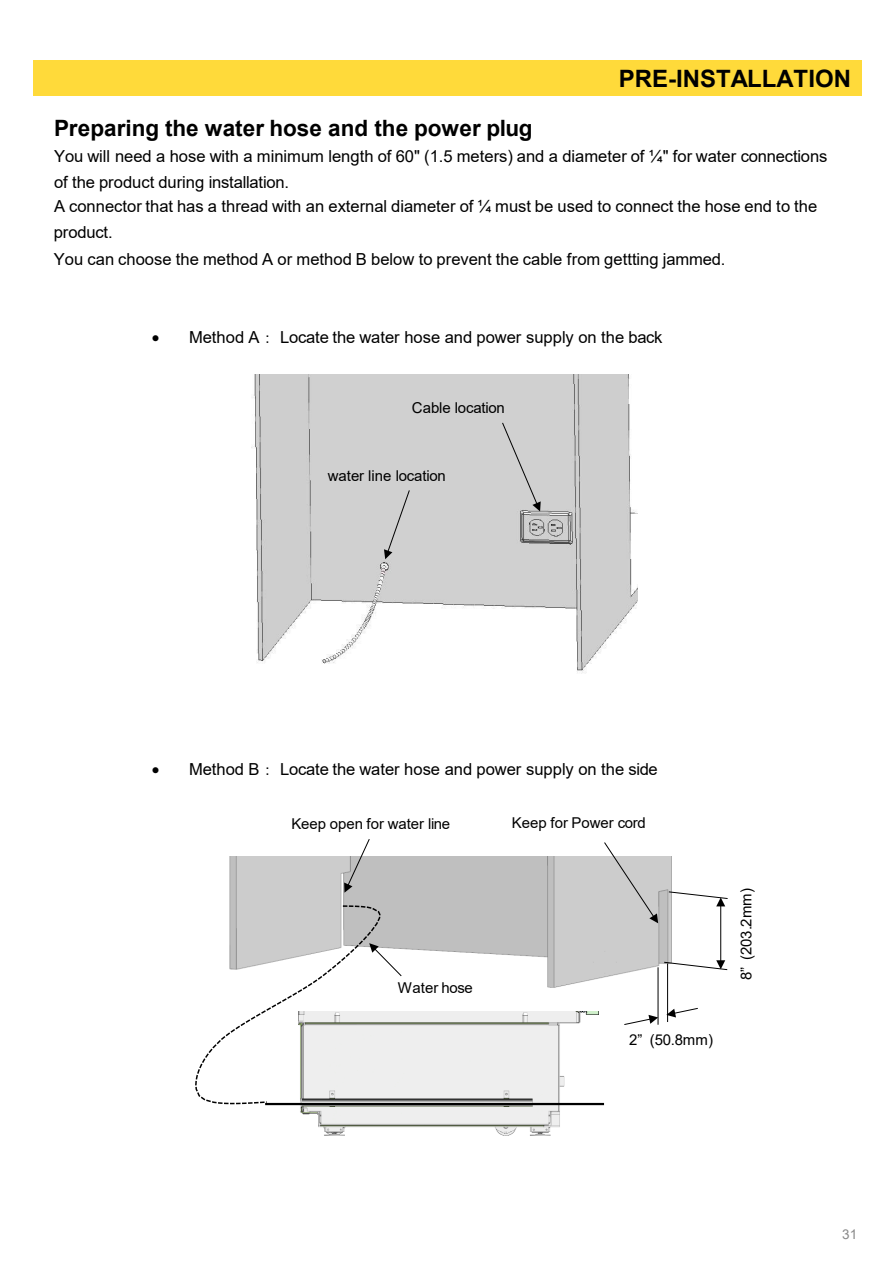
<style>
.page{position:relative;width:895px;height:1264px;background:#fff}
.page>*{position:absolute;margin:0;border:0;box-sizing:border-box;transform-origin:0 0}
.t1{font:700 24px "Arial";color:#000}
.t2{font:700 22.5px "Arial";color:#000}
.t3{font:16.65px "Arial";letter-spacing:-.005em;color:#000}
.t4{font:16.5px/26.5px "Arial";color:#000}
.t5{font:15px "Arial";letter-spacing:-.005em;color:#000}
.t6{font:13.5px "Arial";color:#898989}
</style>
<div class="page">
<div style="left:33px;top:60px;width:828px;height:35px;background:#ffda3a"></div>
<img style="left:229px;top:857px;width:442px;height:131px">
<svg style="left:344px;top:839px;width:26px;height:54px"></svg>
<img style="left:298px;top:1011px;width:300px;height:125px">
<hr style="left:265px;top:1103px;width:338px;height:2px;background:#000">
<svg style="left:195px;top:904px;width:207px;height:201px"></svg>
<hr style="left:667px;top:963px;width:1px;height:59px;background:#000">
<hr style="left:657px;top:967px;width:1px;height:58px;background:#000">
<svg style="left:624px;top:1015px;width:34px;height:10px"></svg>
<svg style="left:603px;top:842px;width:54px;height:81px"></svg>
<hr style="left:720px;top:905px;width:1px;height:57px;background:#000">
<svg style="left:663px;top:960px;width:64px;height:10px"></svg>
<svg style="left:667px;top:891px;width:61px;height:15px"></svg>
<svg style="left:666px;top:1007px;width:32px;height:10px"></svg>
<img style="left:251px;top:374px;width:386px;height:300px">
<svg style="left:384px;top:489px;width:26px;height:70px;background:#c4c4c4"></svg>
<div style="left:501px;top:422px;width:39px;height:89px;background:#d0d0d0"></div>
<h1 class="t1" style="left:618px;top:61px;width:234px">PRE-INSTALLATION</h1>
<h2 class="t2" style="left:54px;top:113px;width:480px">Preparing the water hose and the power plug</h2>
<p class="t4" style="left:54px;top:143px;width:774px">You will need a hose with a minimum length of 60" (1.5 meters) and a diameter of ¼" for water connections</p>
<p class="t3" style="left:54px;top:170px;width:236px">of the product during installation.</p>
<p class="t4" style="left:54px;top:192px;width:764px">A connector that has a thread with an external diameter of ¼ must be used to connect the hose end to the product.<br>You can choose the method A or method B below to prevent the cable from gettting jammed.</p>
<p class="t4" style="left:152px;top:324px;width:512px">• Method A Locate the water hose and power supply on the back</p>
<p class="t5" style="left:412px;top:397px;width:94px">Cable location</p>
<p class="t5" style="left:328px;top:465px;width:119px">water line location</p>
<p class="t4" style="left:152px;top:756px;width:507px">• Method B Locate the water hose and power supply on the side</p>
<p class="t5" style="left:291px;top:814px;width:160px">Keep open for water line</p>
<p class="t5" style="left:511px;top:812px;width:135px">Keep for Power cord</p>
<p class="t5" style="left:397px;top:977px;width:76px">Water hose</p>
<p class="t5" style="left:628px;top:1029px;width:85px">2” (50.8mm)</p>
<p class="t5" style="left:735px;top:980px;width:94px;rotate:-90deg">8” (203.2mm)</p>
<p class="t6" style="left:841px;top:1225px;width:17px">31</p>
</div>
